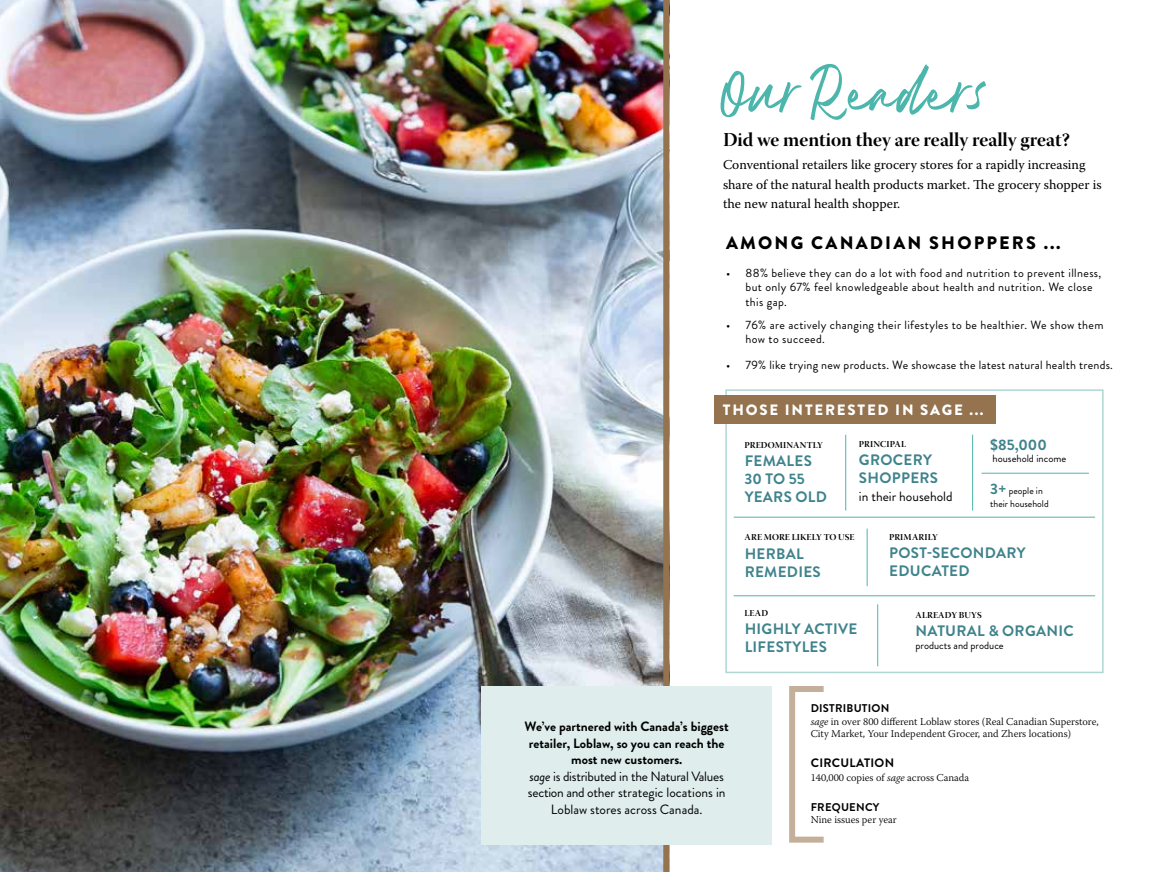
<style>
.page{position:relative;width:1170px;height:872px;background:#fff}
.page>*{position:absolute;margin:0;border:0;box-sizing:border-box;transform-origin:0 0}
.t1{font:72px "dreamland";letter-spacing:-.14em;color:#4cb6ac}
.t2{font:19.5px "Warnock Pro Bold Disp";color:#000}
.t3{font:900 18px "Brandon Grotesque";letter-spacing:.12em;color:#000}
.t4{font:700 15.15px/18.1px "Brandon Grotesque";letter-spacing:.02em;color:#3f838c}
.t5{font:900 15px "Brandon Grotesque";letter-spacing:.12em;color:#fff}
.t6{font:13.5px/16.5px "Brandon Grotesque";color:#000;text-align:center}
.t7{font:13.5px/19.5px "Warnock Pro";color:#000}
.t8{font:700 12.15px "Brandon Grotesque";letter-spacing:.02em;color:#000}
.t9{font:12px/14.4px "Brandon Grotesque";letter-spacing:.03em;color:#000}
.t10{font:700 11.25px "Brandon Grotesque";letter-spacing:.02em;color:#000}
.t11{font:300 10.5px/12.6px "Warnock Pro";color:#000}
.t12{font:10.5px "Brandon Grotesque";color:#000}
.t13{font:9.75px/12.6px "Brandon Grotesque";color:#000}
.t14{font:9px "Warnock Pro Bold Disp";letter-spacing:.015em;color:#000}
.s1{font-weight:700;font-size:15.15px;color:#3f838c}
.s2{font-weight:700}
.s3{font-style:italic}
</style>
<div class="page">
<div style="left:725px;top:389px;width:378px;height:284px;border:2px solid #aed7d3"></div>
<img style="left:0;top:0;width:663px;height:872px">
<div style="left:714px;top:396px;width:281px;height:28px;background:#94734e"></div>
<hr style="left:845px;top:435px;width:1px;height:75px;background:#4cb6ac">
<hr style="left:972px;top:435px;width:1px;height:75px;background:#4cb6ac">
<hr style="left:981px;top:473px;width:107px;height:1px;background:#4cb6ac">
<hr style="left:733px;top:517px;width:361px;height:1px;background:#4cb6ac">
<hr style="left:866px;top:528px;width:1px;height:58px;background:#4cb6ac">
<hr style="left:733px;top:595px;width:361px;height:1px;background:#4cb6ac">
<hr style="left:877px;top:604px;width:1px;height:62px;background:#4cb6ac">
<div style="left:663px;top:0;width:6px;height:872px;background:#94734e"></div>
<div style="left:481px;top:686px;width:291px;height:158px;background:#dfeeec"></div>
<div style="left:789px;top:686px;width:37px;height:156px;border:6px solid #c4b09a"></div>
<h1 class="t1" style="left:718px;top:61px;width:270px">Our Readers</h1>
<h2 class="t2" style="left:723px;top:128px;width:348px">Did we mention they are really really great?</h2>
<p class="t7" style="left:723px;top:155px;width:380px">Conventional retailers like grocery stores for a rapidly increasing share of the natural health products market. The grocery shopper is the new natural health shopper.</p>
<h3 class="t3" style="left:726px;top:230px;width:336px">AMONG CANADIAN SHOPPERS ...</h3>
<p class="t9" style="left:745px;top:266px;width:357px;text-indent:-19px">• 88% believe they can do a lot with food and nutrition to prevent illness, but only 67% feel knowledgeable about health and nutrition. We close this gap.</p>
<p class="t9" style="left:745px;top:317px;width:359px;text-indent:-19px">• 76% are actively changing their lifestyles to be healthier. We show them how to succeed.</p>
<p class="t9" style="left:726px;top:358px;width:388px">• 79% like trying new products. We showcase the latest natural health trends.</p>
<p class="t5" style="left:722px;top:399px;width:262px">THOSE INTERESTED IN SAGE ...</p>
<p class="t14" style="left:744px;top:439px;width:80px">PREDOMINANTLY</p>
<p class="t4" style="left:744px;top:452px;width:84px">FEMALES<br>30 TO 55<br>YEARS OLD</p>
<p class="t14" style="left:858px;top:439px;width:49px">PRINCIPAL</p>
<p class="t4" style="left:858px;top:451px;width:81px">GROCERY<br>SHOPPERS</p>
<p class="t6" style="left:858px;top:488px;width:95px">in their household</p>
<p class="t4" style="left:990px;top:435px;width:58px">$85,000</p>
<p class="t12" style="left:992px;top:451px;width:75px">household income</p>
<p class="t13" style="left:990px;top:484px;width:60px"><span class="s1">3+</span> people in their household</p>
<p class="t14" style="left:744px;top:532px;width:111px">ARE MORE LIKELY TO USE</p>
<p class="t4" style="left:744px;top:544px;width:78px">HERBAL<br>REMEDIES</p>
<p class="t14" style="left:744px;top:608px;width:25px">LEAD</p>
<p class="t4" style="left:744px;top:620px;width:114px">HIGHLY ACTIVE<br>LIFESTYLES</p>
<p class="t14" style="left:889px;top:531px;width:50px">PRIMARILY</p>
<p class="t4" style="left:889px;top:544px;width:138px">POST-SECONDARY<br>EDUCATED</p>
<p class="t14" style="left:915px;top:610px;width:68px">ALREADY BUYS</p>
<p class="t4" style="left:915px;top:622px;width:160px">NATURAL &amp; ORGANIC</p>
<p class="t12" style="left:915px;top:638px;width:90px">products and produce</p>
<p class="t6" style="left:524px;top:718px;width:206px"><span class="s2">We’ve partnered with Canada’s biggest retailer, Loblaw, so you can reach the most new customers.<br></span><span class="s3">sage</span> is distributed in the Natural Values section and other strategic locations in Loblaw stores across Canada.</p>
<p class="t10" style="left:810px;top:700px;width:80px">DISTRIBUTION</p>
<p class="t11" style="left:810px;top:715px;width:289px"><span class="s3">sage</span> in over 800 different Loblaw stores (Real Canadian Superstore,<br>City Market, Your Independent Grocer, and Zhers locations)</p>
<p class="t8" style="left:810px;top:754px;width:85px">CIRCULATION</p>
<p class="t11" style="left:810px;top:771px;width:160px">140,000 copies of <span class="s3">sage</span> across Canada</p>
<p class="t10" style="left:810px;top:799px;width:70px">FREQUENCY</p>
<p class="t11" style="left:810px;top:813px;width:88px">Nine issues per year</p>
</div>
